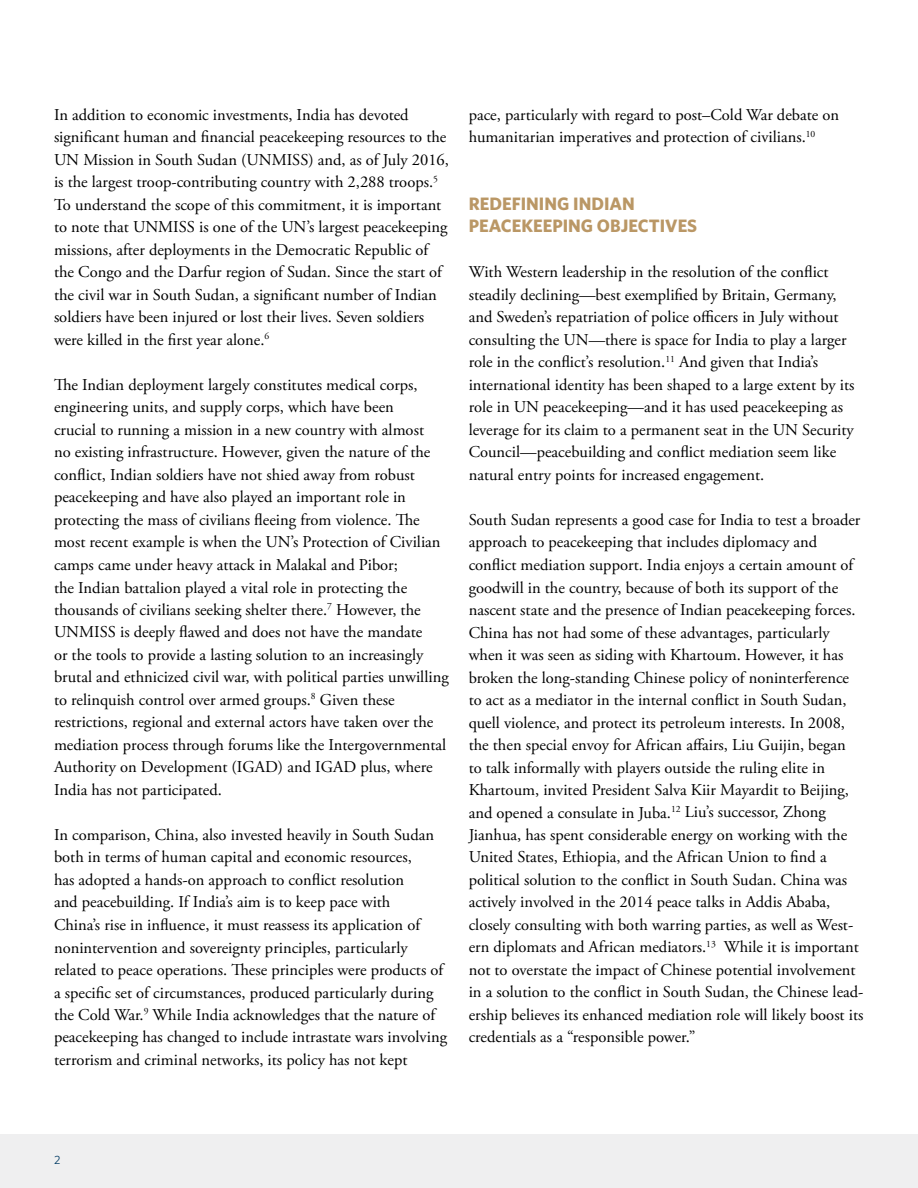
<style>
.page{position:relative;width:918px;height:1188px;background:#fff}
.page>*{position:absolute;margin:0;border:0;box-sizing:border-box;transform-origin:0 0}
.t1{font:700 18px/22.5px "Whitney";color:#ba9765}
.t2{font:16.5px/22.5px "Adobe Garamond Pro";color:#000}
.t3{font:12px "Whitney";color:#003a63}
</style>
<div class="page">
<div style="left:0;top:1134px;width:918px;height:54px;background:#efeff0"></div>
<p class="t2" style="left:54px;top:104px;width:396px">In addition to economic investments, India has devoted significant human and financial peacekeeping resources to the UN Mission in South Sudan (UNMISS) and, as of July 2016, is the largest troop-contributing country with 2,288 troops.<sup>5<br></sup>To understand the scope of this commitment, it is important to note that UNMISS is one of the UN’s largest peacekeeping missions, after deployments in the Democratic Republic of the Congo and the Darfur region of Sudan. Since the start of the civil war in South Sudan, a significant number of Indian soldiers have been injured or lost their lives. Seven soldiers were killed in the first year alone.<sup>6</sup></p>
<p class="t2" style="left:54px;top:374px;width:396px">The Indian deployment largely constitutes medical corps, engineering units, and supply corps, which have been<br>crucial to running a mission in a new country with almost<br>no existing infrastructure. However, given the nature of the conflict, Indian soldiers have not shied away from robust peacekeeping and have also played an important role in protecting the mass of civilians fleeing from violence. The most recent example is when the UN’s Protection of Civilian camps came under heavy attack in Malakal and Pibor;<br>the Indian battalion played a vital role in protecting the thousands of civilians seeking shelter there.<sup>7</sup> However, the UNMISS is deeply flawed and does not have the mandate<br>or the tools to provide a lasting solution to an increasingly brutal and ethnicized civil war, with political parties unwilling to relinquish control over armed groups.<sup>8</sup> Given these restrictions, regional and external actors have taken over the mediation process through forums like the Intergovernmental Authority on Development (IGAD) and IGAD plus, where India has not participated.</p>
<p class="t2" style="left:54px;top:824px;width:395px">In comparison, China, also invested heavily in South Sudan both in terms of human capital and economic resources,<br>has adopted a hands-on approach to conflict resolution<br>and peacebuilding. If India’s aim is to keep pace with<br>China’s rise in influence, it must reassess its application of nonintervention and sovereignty principles, particularly related to peace operations. These principles were products of a specific set of circumstances, produced particularly during the Cold War.<sup>9</sup> While India acknowledges that the nature of peacekeeping has changed to include intrastate wars involving terrorism and criminal networks, its policy has not kept</p>
<p class="t2" style="left:469px;top:104px;width:372px">pace, particularly with regard to post–Cold War debate on humanitarian imperatives and protection of civilians.<sup>10</sup></p>
<p class="t1" style="left:469px;top:192px;width:230px">REDEFINING INDIAN<br>PEACEKEEPING OBJECTIVES</p>
<p class="t2" style="left:469px;top:262px;width:387px">With Western leadership in the resolution of the conflict steadily declining—best exemplified by Britain, Germany, and Sweden’s repatriation of police officers in July without consulting the UN—there is space for India to play a larger role in the conflict’s resolution.<sup>11</sup> And given that India’s international identity has been shaped to a large extent by its role in UN peacekeeping—and it has used peacekeeping as leverage for its claim to a permanent seat in the UN Security Council—peacebuilding and conflict mediation seem like natural entry points for increased engagement.</p>
<p class="t2" style="left:469px;top:509px;width:396px">South Sudan represents a good case for India to test a broader approach to peacekeeping that includes diplomacy and conflict mediation support. India enjoys a certain amount of goodwill in the country, because of both its support of the nascent state and the presence of Indian peacekeeping forces.<br>China has not had some of these advantages, particularly when it was seen as siding with Khartoum. However, it has broken the long-standing Chinese policy of noninterference to act as a mediator in the internal conflict in South Sudan, quell violence, and protect its petroleum interests. In 2008, the then special envoy for African affairs, Liu Guijin, began<br>to talk informally with players outside the ruling elite in Khartoum, invited President Salva Kiir Mayardit to Beijing, and opened a consulate in Juba.<sup>12</sup> Liu’s successor, Zhong Jianhua, has spent considerable energy on working with the United States, Ethiopia, and the African Union to find a political solution to the conflict in South Sudan. China was actively involved in the 2014 peace talks in Addis Ababa, closely consulting with both warring parties, as well as West&shy;ern diplomats and African mediators.<sup>13</sup> While it is important not to overstate the impact of Chinese potential involvement in a solution to the conflict in South Sudan, the Chinese lead&shy;ership believes its enhanced mediation role will likely boost its credentials as a “responsible power.”</p>
<p class="t3" style="left:54px;top:1152px;width:8px">2</p>
</div>
